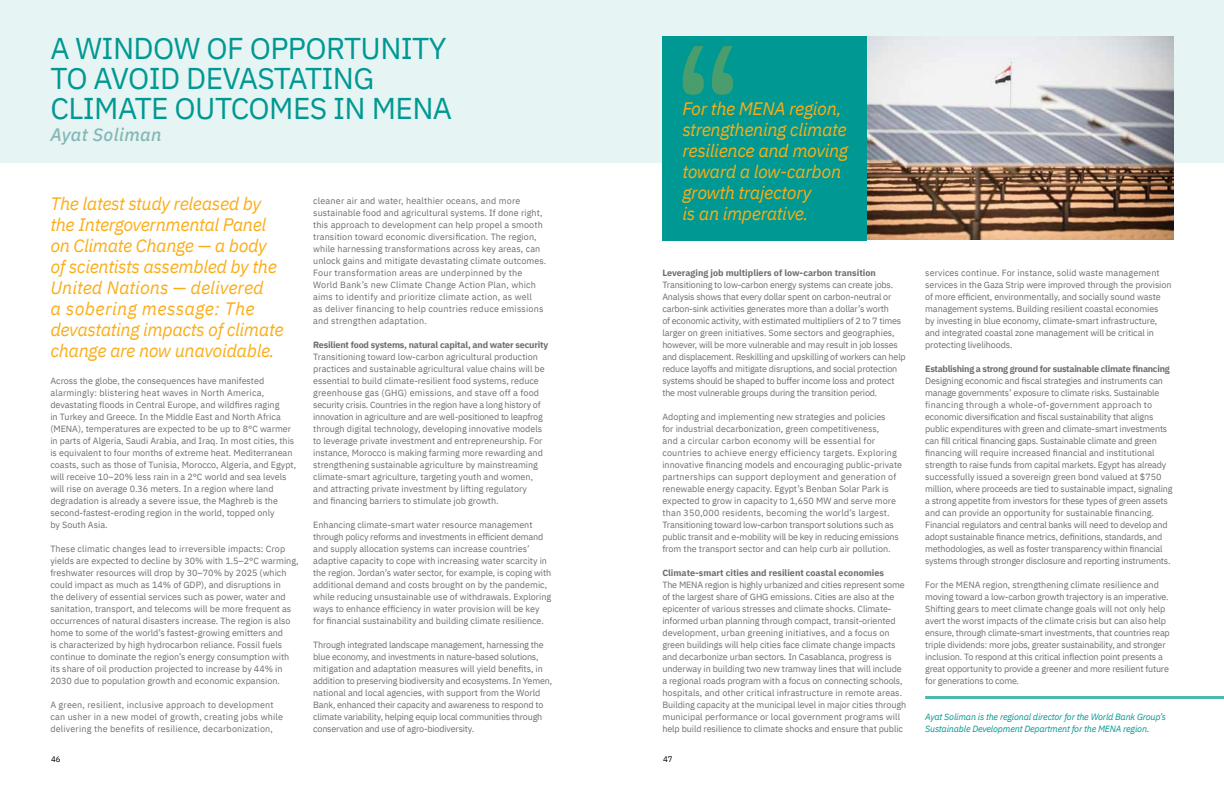
<style>
.page{position:relative;width:1224px;height:792px;background:#fff}
.page>*{position:absolute;margin:0;border:0;box-sizing:border-box;transform-origin:0 0}
.t1{font:30px/30px "IBM Plex Sans";letter-spacing:-.02em;color:#009892}
.t2{font:italic 18px/21px "IBM Plex Sans";letter-spacing:-.02em;color:#fbad18}
.t3{font:italic 500 18px "IBM Plex Sans";letter-spacing:.02em;color:#83b8b6}
.t4{font:9px/12px "IBM Plex Sans";letter-spacing:-.005em;color:#6d6e71}
.t5{font:9px/12px "IBM Plex Sans";letter-spacing:.02em;color:#6d6e71}
.t6{font:700 9px "IBM Plex Sans";letter-spacing:-.02em;color:#6d6e71}
.t7{font:italic 9px/12px "IBM Plex Sans";letter-spacing:-.02em;color:#009892}
.t8{font:700 9px "IBM Plex Sans";color:#6d6e71}
.t9{font:8px "IBM Plex Sans";color:#000}
</style>
<div class="page">
<div style="left:0;top:0;width:1224px;height:163px;background:#e6f4f4"></div>
<img style="left:867px;top:36px;width:307px;height:204px">
<hr style="left:925px;top:696px;width:299px;height:3px;background:#009892">
<div style="left:662px;top:36px;width:205px;height:205px;background:#009892"></div>
<svg style="left:683px;top:46px;width:21px;height:49px"></svg>
<svg style="left:712px;top:46px;width:21px;height:49px"></svg>
<h1 class="t1" style="left:50px;top:31px;width:403px">A WINDOW OF OPPORTUNITY<br>TO AVOID DEVASTATING<br>CLIMATE OUTCOMES IN MENA</h1>
<h2 class="t3" style="left:50px;top:121px;width:112px">Ayat Soliman</h2>
<h2 class="t2" style="left:50px;top:191px;width:235px">The latest study released by the Intergovernmental Panel on Climate Change — a body of scientists assembled by the<br>United Nations — delivered<br>a sobering message: The devastating impacts of climate change are now unavoidable.</h2>
<p class="t4" style="left:50px;top:374px;width:247px">Across the globe, the consequences have manifested alarmingly: blistering heat waves in North America, devastating floods in Central Europe, and wildfires raging<br>in Turkey and Greece. In the Middle East and North Africa (MENA), temperatures are expected to be up to 8°C warmer in parts of Algeria, Saudi Arabia, and Iraq. In most cities, this is equivalent to four months of extreme heat. Mediterranean coasts, such as those of Tunisia, Morocco, Algeria, and Egypt, will receive 10–20% less rain in a 2°C world and sea levels will rise on average 0.36 meters. In a region where land degradation is already a severe issue, the Maghreb is the second-fastest-eroding region in the world, topped only<br>by South Asia.</p>
<p class="t4" style="left:50px;top:542px;width:250px">These climatic changes lead to irreversible impacts: Crop yields are expected to decline by 30% with 1.5–2°C warming, freshwater resources will drop by 30–70% by 2025 (which could impact as much as 14% of GDP), and disruptions in<br>the delivery of essential services such as power, water and sanitation, transport, and telecoms will be more frequent as occurrences of natural disasters increase. The region is also home to some of the world’s fastest-growing emitters and<br>is characterized by high hydrocarbon reliance. Fossil fuels continue to dominate the region’s energy consumption with its share of oil production projected to increase by 44% in 2030 due to population growth and economic expansion.</p>
<p class="t5" style="left:50px;top:698px;width:234px">A green, resilient, inclusive approach to development can usher in a new model of growth, creating jobs while delivering the benefits of resilience, decarbonization,</p>
<p class="t4" style="left:313px;top:194px;width:235px">cleaner air and water, healthier oceans, and more sustainable food and agricultural systems. If done right, this approach to development can help propel a smooth transition toward economic diversification. The region, while harnessing transformations across key areas, can unlock gains and mitigate devastating climate outcomes.<br>Four transformation areas are underpinned by the World Bank’s new Climate Change Action Plan, which aims to identify and prioritize climate action, as well<br>as deliver financing to help countries reduce emissions and strengthen adaptation.</p>
<p class="t6" style="left:313px;top:338px;width:237px">Resilient food systems, natural capital, and water security</p>
<p class="t4" style="left:313px;top:350px;width:233px">Transitioning toward low-carbon agricultural production practices and sustainable agricultural value chains will be essential to build climate-resilient food systems, reduce greenhouse gas (GHG) emissions, and stave off a food security crisis. Countries in the region have a long history of innovation in agriculture and are well-positioned to leapfrog through digital technology, developing innovative models to leverage private investment and entrepreneurship. For instance, Morocco is making farming more rewarding and strengthening sustainable agriculture by mainstreaming climate-smart agriculture, targeting youth and women, and attracting private investment by lifting regulatory<br>and financing barriers to stimulate job growth.</p>
<p class="t4" style="left:313px;top:518px;width:240px">Enhancing climate-smart water resource management through policy reforms and investments in efficient demand and supply allocation systems can increase countries’ adaptive capacity to cope with increasing water scarcity in the region. Jordan’s water sector, for example, is coping with additional demand and costs brought on by the pandemic, while reducing unsustainable use of withdrawals. Exploring ways to enhance efficiency in water provision will be key for financial sustainability and building climate resilience.</p>
<p class="t4" style="left:313px;top:638px;width:241px">Through integrated landscape management, harnessing the blue economy, and investments in nature-based solutions, mitigation and adaptation measures will yield benefits, in addition to preserving biodiversity and ecosystems. In Yemen, national and local agencies, with support from the World Bank, enhanced their capacity and awareness to respond to climate variability, helping equip local communities through conservation and use of agro-biodiversity.</p>
<h2 class="t2" style="left:682px;top:96px;width:167px">For the MENA region, strengthening climate resilience and moving toward a low-carbon growth trajectory<br>is an imperative.</h2>
<p class="t8" style="left:662px;top:266px;width:215px">Leveraging job multipliers of low-carbon transition</p>
<p class="t4" style="left:662px;top:278px;width:245px">Transitioning to low-carbon energy systems can create jobs.<br>Analysis shows that every dollar spent on carbon-neutral or carbon-sink activities generates more than a dollar’s worth<br>of economic activity, with estimated multipliers of 2 to 7 times larger on green initiatives. Some sectors and geographies, however, will be more vulnerable and may result in job losses and displacement. Reskilling and upskilling of workers can help reduce layoffs and mitigate disruptions, and social protection systems should be shaped to buffer income loss and protect the most vulnerable groups during the transition period.</p>
<p class="t4" style="left:662px;top:410px;width:241px">Adopting and implementing new strategies and policies<br>for industrial decarbonization, green competitiveness,<br>and a circular carbon economy will be essential for countries to achieve energy efficiency targets. Exploring innovative financing models and encouraging public-private partnerships can support deployment and generation of renewable energy capacity. Egypt’s Benban Solar Park is expected to grow in capacity to 1,650 MW and serve more than 350,000 residents, becoming the world’s largest.<br>Transitioning toward low-carbon transport solutions such as public transit and e-mobility will be key in reducing emissions from the transport sector and can help curb air pollution.</p>
<p class="t8" style="left:662px;top:566px;width:223px">Climate-smart cities and resilient coastal economies</p>
<p class="t4" style="left:662px;top:578px;width:245px">The MENA region is highly urbanized and cities represent some of the largest share of GHG emissions. Cities are also at the epicenter of various stresses and climate shocks. Climate&shy;informed urban planning through compact, transit-oriented development, urban greening initiatives, and a focus on green buildings will help cities face climate change impacts and decarbonize urban sectors. In Casablanca, progress is underway in building two new tramway lines that will include a regional roads program with a focus on connecting schools, hospitals, and other critical infrastructure in remote areas.<br>Building capacity at the municipal level in major cities through municipal performance or local government programs will help build resilience to climate shocks and ensure that public</p>
<p class="t9" style="left:51px;top:753px;width:11px">46</p>
<p class="t9" style="left:663px;top:753px;width:11px">47</p>
<p class="t4" style="left:925px;top:266px;width:248px">services continue. For instance, solid waste management services in the Gaza Strip were improved through the provision of more efficient, environmentally, and socially sound waste management systems. Building resilient coastal economies<br>by investing in blue economy, climate-smart infrastructure, and integrated coastal zone management will be critical in protecting livelihoods.</p>
<p class="t6" style="left:925px;top:362px;width:246px">Establishing a strong ground for sustainable climate financing</p>
<p class="t4" style="left:925px;top:374px;width:249px">Designing economic and fiscal strategies and instruments can manage governments’ exposure to climate risks. Sustainable financing through a whole-of-government approach to economic diversification and fiscal sustainability that aligns public expenditures with green and climate-smart investments can fill critical financing gaps. Sustainable climate and green financing will require increased financial and institutional strength to raise funds from capital markets. Egypt has already successfully issued a sovereign green bond valued at $750 million, where proceeds are tied to sustainable impact, signaling a strong appetite from investors for these types of green assets and can provide an opportunity for sustainable financing.<br>Financial regulators and central banks will need to develop and adopt sustainable finance metrics, definitions, standards, and methodologies, as well as foster transparency within financial systems through stronger disclosure and reporting instruments.</p>
<p class="t4" style="left:925px;top:578px;width:246px">For the MENA region, strengthening climate resilience and moving toward a low-carbon growth trajectory is an imperative.<br>Shifting gears to meet climate change goals will not only help avert the worst impacts of the climate crisis but can also help ensure, through climate-smart investments, that countries reap triple dividends: more jobs, greater sustainability, and stronger inclusion. To respond at this critical inflection point presents a great opportunity to provide a greener and more resilient future for generations to come.</p>
<p class="t7" style="left:925px;top:710px;width:242px">Ayat Soliman is the regional director for the World Bank Group’s<br>Sustainable Development Department for the MENA region.</p>
</div>
